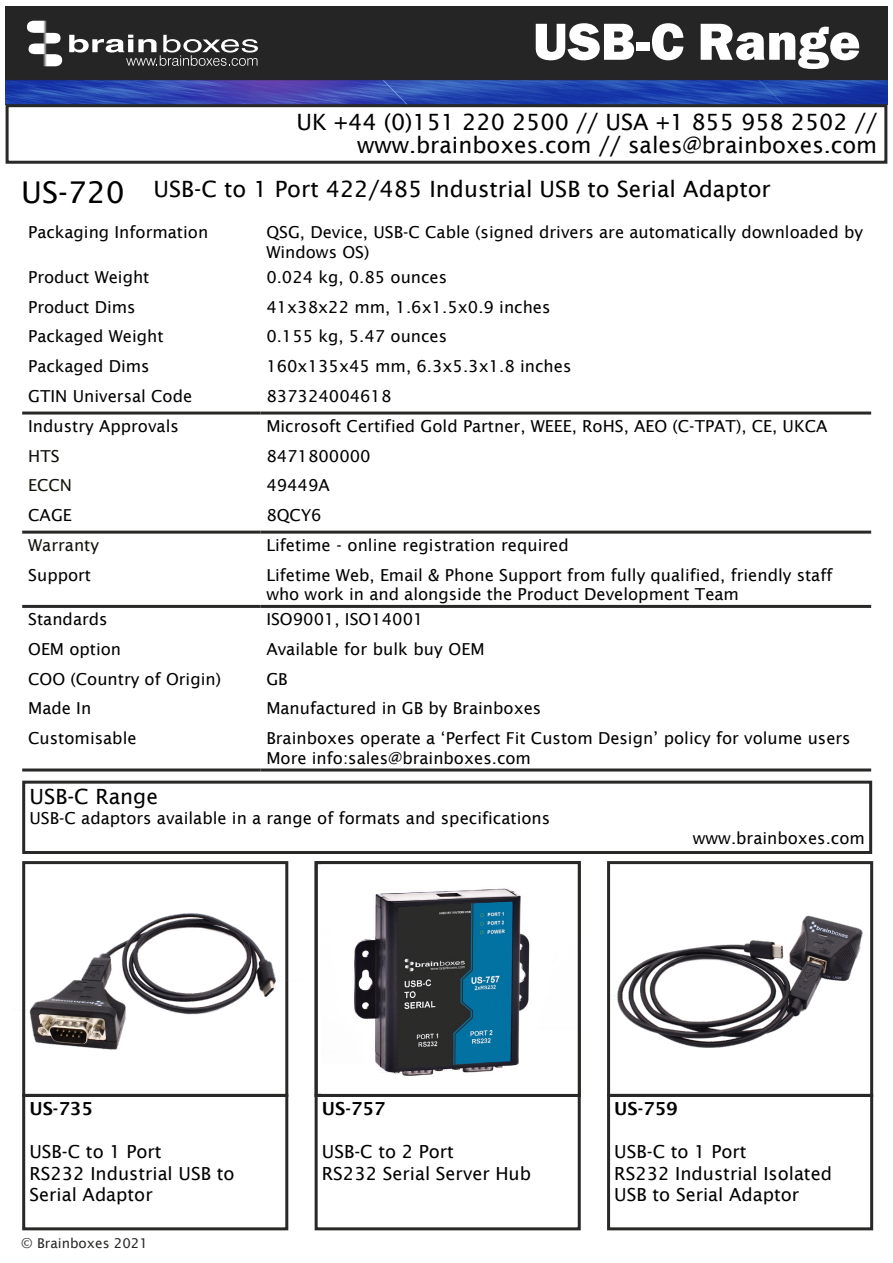
<style>
.page{position:relative;width:893px;height:1263px;background:#fff}
.page>*{position:absolute;margin:0;border:0;box-sizing:border-box;transform-origin:0 0}
.t1{font:800 54px "Franklin Gothic";color:#fff}
.t2{font:22.5px/22.6px "Lucida Sans";color:#000;text-align:right}
.t3{font:21px "Lucida Sans";color:#000}
.t4{font:18px/21.6px "Lucida Sans";color:#000}
.t5{font:600 18px "Lucida Sans";color:#000}
.t6{font:16.5px/19.8px "Lucida Sans";color:#000}
.t7{font:16.5px "Lucida Sans";color:#12110c}
.t8{font:13.5px "Lucida Sans";color:#282827}
.s1{font-size:30px}
</style>
<div class="page">
<img style="left:6px;top:6px;width:881px;height:98px">
<svg style="left:27px;top:21px;width:35px;height:45px"></svg>
<svg style="left:69px;top:35px;width:189px;height:31px;background:#5e5e5e"></svg>
<div style="left:6px;top:104px;width:881px;height:60px;border:3px solid #282827"></div>
<div style="left:22px;top:1094px;width:266px;height:136px;border:3px solid #282827"></div>
<div style="left:607px;top:861px;width:266px;height:236px;border:3px solid #282827"></div>
<div style="left:607px;top:1094px;width:266px;height:136px;border:3px solid #282827"></div>
<div style="left:315px;top:1094px;width:266px;height:136px;border:3px solid #282827"></div>
<img style="left:354px;top:888px;width:176px;height:188px">
<div style="left:315px;top:861px;width:266px;height:236px;border:3px solid #282827"></div>
<img style="left:22px;top:861px;width:267px;height:264px">
<img style="left:611px;top:861px;width:258px;height:187px">
<hr style="left:22px;top:768px;width:238px;height:3px;background:#282827">
<hr style="left:260px;top:768px;width:611px;height:3px;background:#282827">
<hr style="left:22px;top:605px;width:238px;height:3px;background:#282827">
<hr style="left:260px;top:605px;width:611px;height:3px;background:#282827">
<hr style="left:22px;top:531px;width:238px;height:3px;background:#282827">
<hr style="left:260px;top:531px;width:611px;height:3px;background:#282827">
<hr style="left:22px;top:412px;width:238px;height:3px;background:#282827">
<hr style="left:260px;top:412px;width:611px;height:3px;background:#282827">
<div style="left:22px;top:781px;width:850px;height:73px;border:3px solid #282827"></div>
<h1 class="t1" style="left:533px;top:7px;width:329px">USB-C Range</h1>
<h2 class="t2" style="left:296px;top:111px;width:582px">UK +44 (0)151 220 2500 // USA +1 855 958 2502 // www.brainboxes.com // sales@brainboxes.com</h2>
<h2 class="t2" style="left:21px;top:178px;width:751px"><span class="s1">US-720</span> USB-C to 1 Port 422/485 Industrial USB to Serial Adaptor</h2>
<p class="t6" style="left:28px;top:223px;width:182px">Packaging Information</p>
<p class="t6" style="left:266px;top:223px;width:598px">QSG, Device, USB-C Cable (signed drivers are automatically downloaded by<br>Windows OS)</p>
<p class="t6" style="left:28px;top:267px;width:123px">Product Weight</p>
<p class="t6" style="left:266px;top:267px;width:182px">0.024 kg, 0.85 ounces</p>
<p class="t6" style="left:28px;top:297px;width:109px">Product Dims</p>
<p class="t6" style="left:266px;top:297px;width:286px">41x38x22 mm, 1.6x1.5x0.9 inches</p>
<p class="t6" style="left:28px;top:327px;width:137px">Packaged Weight</p>
<p class="t6" style="left:266px;top:327px;width:182px">0.155 kg, 5.47 ounces</p>
<p class="t6" style="left:28px;top:356px;width:123px">Packaged Dims</p>
<p class="t6" style="left:266px;top:356px;width:307px">160x135x45 mm, 6.3x5.3x1.8 inches</p>
<p class="t6" style="left:28px;top:386px;width:166px">GTIN Universal Code</p>
<p class="t6" style="left:266px;top:386px;width:127px">837324004618</p>
<p class="t6" style="left:28px;top:416px;width:152px">Industry Approvals</p>
<p class="t6" style="left:266px;top:416px;width:563px">Microsoft Certified Gold Partner, WEEE, RoHS, AEO (C-TPAT), CE, UKCA</p>
<p class="t7" style="left:28px;top:446px;width:33px">HTS</p>
<p class="t6" style="left:266px;top:446px;width:106px">8471800000</p>
<p class="t7" style="left:28px;top:476px;width:45px">ECCN</p>
<p class="t6" style="left:266px;top:475px;width:65px">49449A</p>
<p class="t6" style="left:28px;top:505px;width:45px">CAGE</p>
<p class="t6" style="left:266px;top:505px;width:57px">8QCY6</p>
<p class="t7" style="left:28px;top:535px;width:72px">Warranty</p>
<p class="t6" style="left:266px;top:535px;width:304px">Lifetime - online registration required</p>
<p class="t6" style="left:28px;top:565px;width:64px">Support</p>
<p class="t6" style="left:266px;top:565px;width:568px">Lifetime Web, Email &amp; Phone Support from fully qualified, friendly staff who work in and alongside the Product Development Team</p>
<p class="t6" style="left:28px;top:609px;width:81px">Standards</p>
<p class="t6" style="left:266px;top:609px;width:159px">ISO9001, ISO14001</p>
<p class="t6" style="left:28px;top:639px;width:95px">OEM option</p>
<p class="t6" style="left:266px;top:639px;width:220px">Available for bulk buy OEM</p>
<p class="t6" style="left:28px;top:669px;width:194px">COO (Country of Origin)</p>
<p class="t6" style="left:266px;top:669px;width:23px">GB</p>
<p class="t6" style="left:28px;top:699px;width:65px">Made In</p>
<p class="t6" style="left:266px;top:699px;width:277px">Manufactured in GB by Brainboxes</p>
<p class="t6" style="left:28px;top:728px;width:110px">Customisable</p>
<p class="t6" style="left:266px;top:728px;width:586px">Brainboxes operate a ‘Perfect Fit Custom Design’ policy for volume users<br>More info:sales@brainboxes.com</p>
<p class="t3" style="left:29px;top:784px;width:130px">USB-C Range</p>
<p class="t6" style="left:29px;top:808px;width:522px">USB-C adaptors available in a range of formats and specifications</p>
<p class="t6" style="left:693px;top:828px;width:174px">www.brainboxes.com</p>
<p class="t5" style="left:29px;top:1098px;width:65px">US-735</p>
<p class="t4" style="left:29px;top:1141px;width:207px">USB-C to 1 Port<br>RS232 Industrial USB to<br>Serial Adaptor</p>
<p class="t8" style="left:21px;top:1235px;width:128px">© Brainboxes 2021</p>
<p class="t5" style="left:322px;top:1098px;width:65px">US-757</p>
<p class="t4" style="left:322px;top:1141px;width:211px">USB-C to 2 Port<br>RS232 Serial Server Hub</p>
<p class="t5" style="left:614px;top:1098px;width:65px">US-759</p>
<p class="t4" style="left:614px;top:1141px;width:219px">USB-C to 1 Port<br>RS232 Industrial Isolated<br>USB to Serial Adaptor</p>
</div>
